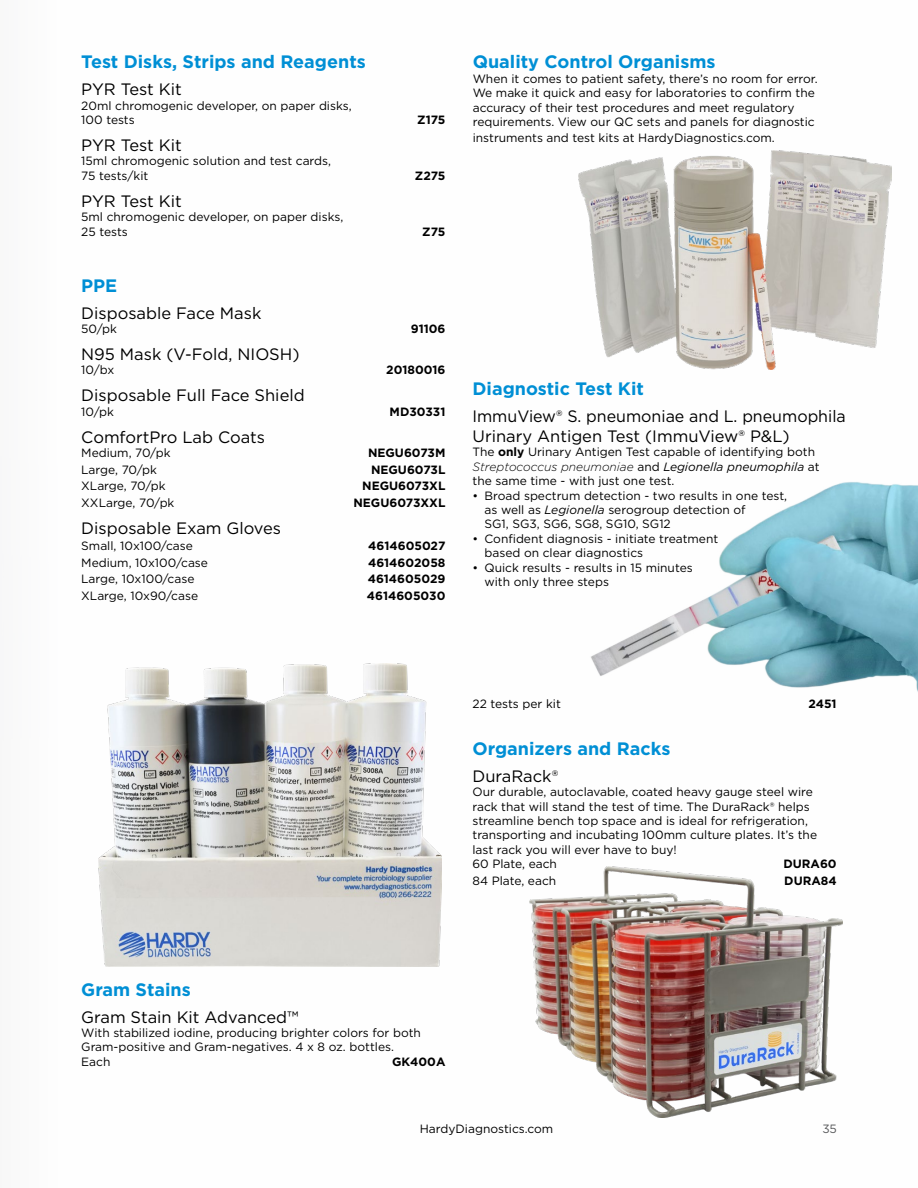
<style>
.page{position:relative;width:918px;height:1188px;background:#fff}
.page>*{position:absolute;margin:0;border:0;box-sizing:border-box;transform-origin:0 0}
.t1{font:700 18px "Gotham";color:#008fd5}
.t2{font:16.5px/19.8px "Gotham";color:#000}
.t3{font:12px/14.4px "Gotham";color:#000}
.t4{font:700 12px "Gotham";color:#000}
.t5{font:12px "Gotham";color:#58595b}
.s1{font-weight:700}
.s2{font-weight:300;font-style:italic}
.s3{font-style:italic}
</style>
<div class="page">
<img style="left:98px;top:664px;width:344px;height:302px">
<img style="left:591px;top:482px;width:327px;height:210px">
<img style="left:529px;top:866px;width:313px;height:251px">
<img style="left:579px;top:151px;width:313px;height:218px">
<h1 class="t1" style="left:81px;top:50px;width:286px">Test Disks, Strips and Reagents</h1>
<h2 class="t2" style="left:81px;top:79px;width:102px">PYR Test Kit</h2>
<p class="t3" style="left:81px;top:98px;width:272px">20ml chromogenic developer, on paper disks,<br>100 tests</p>
<h2 class="t2" style="left:81px;top:135px;width:102px">PYR Test Kit</h2>
<p class="t3" style="left:81px;top:154px;width:251px">15ml chromogenic solution and test cards,<br>75 tests/kit</p>
<h2 class="t2" style="left:81px;top:191px;width:102px">PYR Test Kit</h2>
<p class="t3" style="left:81px;top:209px;width:264px">5ml chromogenic developer, on paper disks,<br>25 tests</p>
<p class="t4" style="left:417px;top:112px;width:30px">Z175</p>
<p class="t4" style="left:415px;top:168px;width:32px">Z275</p>
<p class="t4" style="left:422px;top:223px;width:25px">Z75</p>
<h1 class="t1" style="left:81px;top:273px;width:38px">PPE</h1>
<h2 class="t2" style="left:81px;top:303px;width:182px">Disposable Face Mask</h2>
<p class="t3" style="left:81px;top:321px;width:37px">50/pk</p>
<p class="t4" style="left:411px;top:321px;width:36px">91106</p>
<h2 class="t2" style="left:81px;top:344px;width:220px">N95 Mask (V-Fold, NIOSH)</h2>
<p class="t3" style="left:81px;top:363px;width:35px">10/bx</p>
<p class="t4" style="left:386px;top:362px;width:61px">20180016</p>
<h2 class="t2" style="left:81px;top:385px;width:225px">Disposable Full Face Shield</h2>
<p class="t3" style="left:81px;top:404px;width:34px">10/pk</p>
<p class="t4" style="left:390px;top:404px;width:57px">MD30331</p>
<h2 class="t2" style="left:81px;top:427px;width:185px">ComfortPro Lab Coats</h2>
<p class="t3" style="left:81px;top:446px;width:91px">Medium, 70/pk</p>
<p class="t4" style="left:368px;top:445px;width:79px">NEGU6073M</p>
<p class="t3" style="left:81px;top:462px;width:77px">Large, 70/pk</p>
<p class="t4" style="left:371px;top:462px;width:76px">NEGU6073L</p>
<p class="t3" style="left:81px;top:479px;width:86px">XLarge, 70/pk</p>
<p class="t4" style="left:362px;top:478px;width:85px">NEGU6073XL</p>
<p class="t3" style="left:81px;top:495px;width:95px">XXLarge, 70/pk</p>
<p class="t4" style="left:353px;top:495px;width:94px">NEGU6073XXL</p>
<h2 class="t2" style="left:81px;top:518px;width:201px">Disposable Exam Gloves</h2>
<p class="t3" style="left:81px;top:539px;width:113px">Small, 10x100/case</p>
<p class="t4" style="left:368px;top:538px;width:79px">4614605027</p>
<p class="t3" style="left:81px;top:555px;width:128px">Medium, 10x100/case</p>
<p class="t4" style="left:368px;top:555px;width:79px">4614602058</p>
<p class="t3" style="left:81px;top:572px;width:115px">Large, 10x100/case</p>
<p class="t4" style="left:368px;top:571px;width:79px">4614605029</p>
<p class="t3" style="left:81px;top:588px;width:118px">XLarge, 10x90/case</p>
<p class="t4" style="left:367px;top:588px;width:80px">4614605030</p>
<h1 class="t1" style="left:473px;top:50px;width:244px">Quality Control Organisms</h1>
<p class="t3" style="left:473px;top:71px;width:346px">When it comes to patient safety, there’s no room for error.<br>We make it quick and easy for laboratories to confirm the accuracy of their test procedures and meet regulatory requirements. View our QC sets and panels for diagnostic</p>
<p class="t3" style="left:473px;top:131px;width:303px">instruments and test kits at HardyDiagnostics.com.</p>
<h1 class="t1" style="left:472px;top:377px;width:173px">Diagnostic Test Kit</h1>
<h2 class="t2" style="left:472px;top:406px;width:375px">ImmuView® S. pneumoniae and L. pneumophila<br>Urinary Antigen Test (ImmuView® P&amp;L)</h2>
<p class="t3" style="left:472px;top:445px;width:349px">The <span class="s1">only</span> Urinary Antigen Test capable of identifying both<br><span class="s2">Streptococcus pneumoniae</span> and <span class="s3">Legionella pneumophila</span> at the same time - with just one test.</p>
<p class="t3" style="left:484px;top:488px;width:304px;text-indent:-12px">• Broad spectrum detection - two results in one test, as well as <span class="s3">Legionella</span> serogroup detection of<br>SG1, SG3, SG6, SG8, SG10, SG12</p>
<p class="t3" style="left:484px;top:531px;width:235px;text-indent:-12px">• Confident diagnosis - initiate treatment based on clear diagnostics</p>
<p class="t3" style="left:484px;top:560px;width:210px;text-indent:-12px">• Quick results - results in 15 minutes with only three steps</p>
<p class="t3" style="left:472px;top:696px;width:90px">22 tests per kit</p>
<p class="t4" style="left:809px;top:696px;width:30px">2451</p>
<h1 class="t1" style="left:472px;top:737px;width:200px">Organizers and Racks</h1>
<h2 class="t2" style="left:472px;top:766px;width:87px">DuraRack®</h2>
<p class="t3" style="left:472px;top:785px;width:346px">Our durable, autoclavable, coated heavy gauge steel wire rack that will stand the test of time. The DuraRack® helps streamline bench top space and is ideal for refrigeration, transporting and incubating 100mm culture plates. It’s the last rack you will ever have to buy!<br>60 Plate, each</p>
<p class="t4" style="left:783px;top:856px;width:55px">DURA60</p>
<p class="t3" style="left:472px;top:873px;width:85px">84 Plate, each</p>
<p class="t4" style="left:784px;top:873px;width:54px">DURA84</p>
<h1 class="t1" style="left:81px;top:977px;width:111px">Gram Stains</h1>
<h2 class="t2" style="left:81px;top:1007px;width:219px">Gram Stain Kit Advanced™</h2>
<p class="t3" style="left:81px;top:1025px;width:341px">With stabilized iodine, producing brighter colors for both<br>Gram-positive and Gram-negatives. 4 x 8 oz. bottles.<br>Each</p>
<p class="t4" style="left:392px;top:1054px;width:55px">GK400A</p>
<p class="t3" style="left:420px;top:1122px;width:135px">HardyDiagnostics.com</p>
<p class="t5" style="left:822px;top:1121px;width:16px">35</p>
</div>
